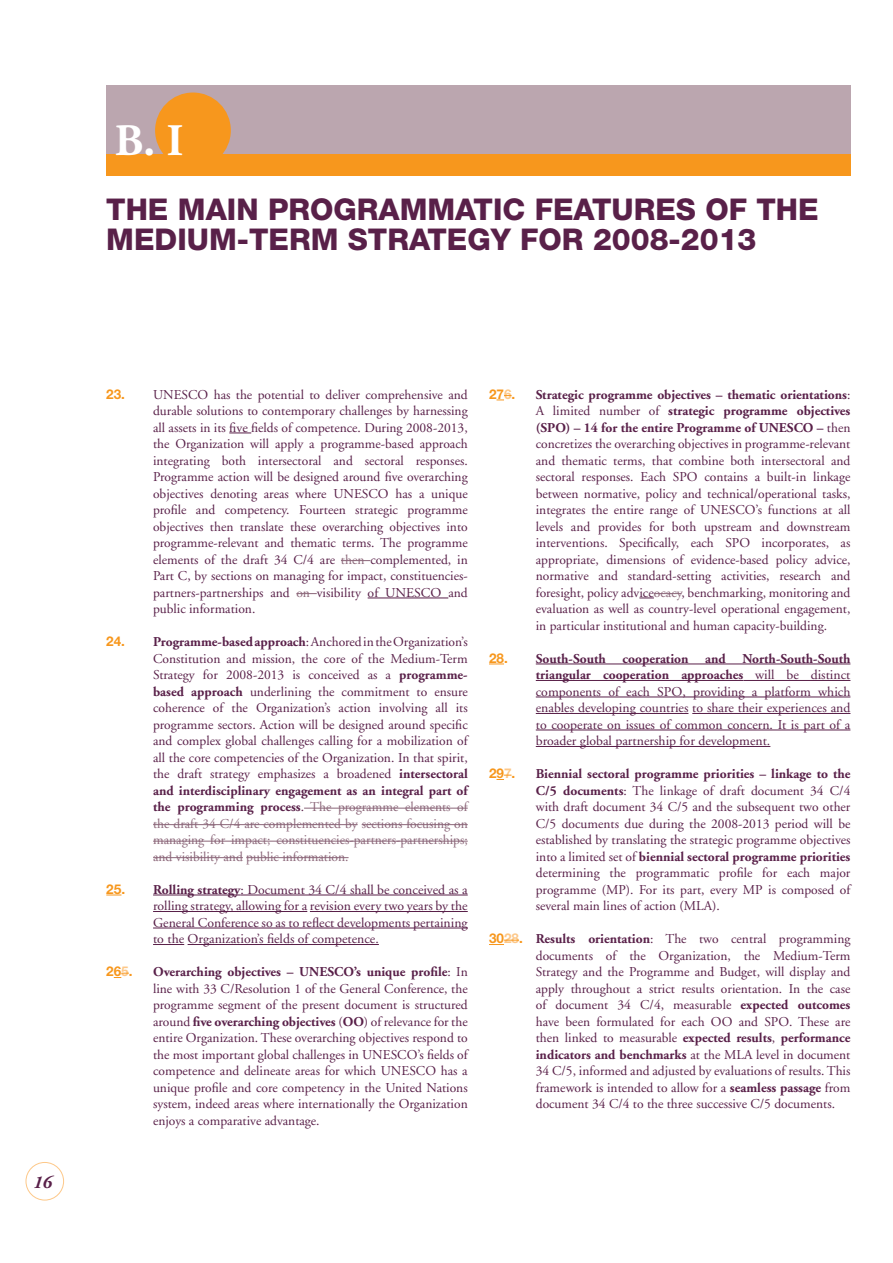
<style>
.page{position:relative;width:893px;height:1263px;background:#fff}
.page>*{position:absolute;margin:0;border:0;box-sizing:border-box;transform-origin:0 0}
.t1{font:700 45px "Adobe Garamond";color:#fff}
.t2{font:800 30px/30px "Helvetica Neue";color:#592049}
.t3{font:italic 700 18px "Adobe Garamond";color:#592049}
.t4{font:13.5px/16.5px "Adobe Garamond";color:#592049;text-align:justify}
.t5{font:700 13.5px "Helvetica Neue";color:#f7971d}
.s1{font-family:"Helvetica Neue";font-weight:700;color:#f7971d}
.s2{color:#8b6679}
.s3{font-weight:700}
.s4{color:#fdc889}
.s5{font-family:"Helvetica Neue";font-weight:700;color:#fdc889}
</style>
<div class="page">
<div style="left:26px;top:1162px;width:38px;height:38px;border:1px solid #fdc889;border-radius:50%"></div>
<div style="left:106px;top:86px;width:744px;height:69px;background:#bba6af"></div>
<div style="left:106px;top:155px;width:744px;height:21px;background:#f7971d"></div>
<div style="left:155px;top:93px;width:76px;height:75px;background:#f7971d;border-radius:50%"></div>
<svg style="left:229px;top:433px;width:22px;height:1px"></svg>
<hr style="left:368px;top:598px;width:80px;height:1px;background:#592049">
<svg style="left:106px;top:895px;width:15px;height:1px"></svg>
<hr style="left:153px;top:895px;width:88px;height:1px;background:#592049">
<hr style="left:241px;top:895px;width:227px;height:1px;background:#592049">
<hr style="left:153px;top:911px;width:154px;height:1px;background:#592049">
<hr style="left:310px;top:911px;width:158px;height:1px;background:#592049">
<hr style="left:153px;top:928px;width:315px;height:1px;background:#592049">
<hr style="left:153px;top:944px;width:31px;height:1px;background:#592049">
<hr style="left:188px;top:944px;width:191px;height:1px;background:#592049">
<svg style="left:341px;top:560px;width:29px;height:1px"></svg>
<svg style="left:296px;top:593px;width:21px;height:1px"></svg>
<hr style="left:304px;top:808px;width:164px;height:1px;background:#8b6679">
<hr style="left:153px;top:824px;width:205px;height:1px;background:#8b6679">
<hr style="left:362px;top:824px;width:106px;height:1px;background:#8b6679">
<hr style="left:153px;top:841px;width:315px;height:1px;background:#8b6679">
<hr style="left:153px;top:857px;width:90px;height:1px;background:#8b6679">
<hr style="left:246px;top:857px;width:103px;height:1px;background:#8b6679">
<svg style="left:114px;top:973px;width:15px;height:5px"></svg>
<svg style="left:489px;top:664px;width:15px;height:1px"></svg>
<hr style="left:536px;top:664px;width:314px;height:1px;background:#592049">
<hr style="left:536px;top:680px;width:207px;height:1px;background:#592049">
<hr style="left:743px;top:680px;width:107px;height:1px;background:#592049">
<hr style="left:536px;top:697px;width:314px;height:1px;background:#592049">
<hr style="left:536px;top:713px;width:152px;height:1px;background:#592049">
<hr style="left:692px;top:713px;width:158px;height:1px;background:#592049">
<hr style="left:536px;top:730px;width:314px;height:1px;background:#592049">
<hr style="left:536px;top:746px;width:234px;height:1px;background:#592049">
<svg style="left:496px;top:395px;width:15px;height:6px"></svg>
<svg style="left:639px;top:593px;width:42px;height:6px"></svg>
<svg style="left:496px;top:775px;width:15px;height:5px"></svg>
<svg style="left:489px;top:940px;width:30px;height:5px"></svg>
<h1 class="t1" style="left:115px;top:122px;width:70px">B. I</h1>
<h2 class="t2" style="left:106px;top:198px;width:714px">THE MAIN PROGRAMMATIC FEATURES OF THE<br>MEDIUM-TERM STRATEGY FOR 2008-2013</h2>
<h3 class="t3" style="left:33px;top:1175px;width:20px">16</h3>
<p class="t4" style="left:153px;top:387px;width:316px;text-indent:-47px"><span class="s1">23.</span> UNESCO has the potential to deliver comprehensive and durable solutions to contemporary challenges by harnessing all assets in its five fields of competence. During 2008-2013, the Organization will apply a programme-based approach integrating both intersectoral and sectoral responses.<br>Programme action will be designed around five overarching objectives denoting areas where UNESCO has a unique profile and competency. Fourteen strategic programme objectives then translate these overarching objectives into programme-relevant and thematic terms. The programme elements of the draft 34 C/4 are <span class="s2">then</span> complemented, in Part C, by sections on managing for impact, constituencies&shy;partners-partnerships and <span class="s2">on</span> visibility of UNESCO and public information.</p>
<p class="t4" style="left:153px;top:635px;width:316px;text-indent:-47px"><span class="s1">24.</span> <span class="s3">Programme-based approach</span>: Anchored in the Organization’s Constitution and mission, the core of the Medium-Term Strategy for 2008-2013 is conceived as a <span class="s3">programme&shy;based approach</span> underlining the commitment to ensure coherence of the Organization’s action involving all its programme sectors. Action will be designed around specific and complex global challenges calling for a mobilization of all the core competencies of the Organization. In that spirit, the draft strategy emphasizes a broadened <span class="s3">intersectoral and interdisciplinary engagement as an integral part of the programming process</span>. <span class="s2">The programme elements of the draft 34 C/4 are complemented by sections focusing on managing for impact; constituencies-partners-partnerships; and visibility and public information.</span></p>
<p class="t4" style="left:153px;top:882px;width:316px;text-indent:-47px"><span class="s1">25.</span> <span class="s3">Rolling strategy</span>: Document 34 C/4 shall be conceived as a rolling strategy, allowing for a revision every two years by the General Conference so as to reflect developments pertaining to the Organization’s fields of competence.</p>
<p class="t5" style="left:106px;top:966px;width:28px">26<span class="s4">5</span>.</p>
<p class="t4" style="left:153px;top:965px;width:316px"><span class="s3">Overarching objectives – UNESCO’s unique profile</span>: In line with 33 C/Resolution 1 of the General Conference, the programme segment of the present document is structured around <span class="s3">five overarching objectives</span> (<span class="s3">OO</span>) of relevance for the entire Organization. These overarching objectives respond to the most important global challenges in UNESCO’s fields of competence and delineate areas for which UNESCO has a unique profile and core competency in the United Nations system, indeed areas where internationally the Organization enjoys a comparative advantage.</p>
<p class="t5" style="left:489px;top:389px;width:28px">27<span class="s4">6</span>.</p>
<p class="t4" style="left:536px;top:387px;width:316px"><span class="s3">Strategic programme objectives – thematic orientations</span>:<br>A limited number of <span class="s3">strategic programme objectives (SPO) – 14 for the entire Programme of UNESCO –</span> then concretizes the overarching objectives in programme-relevant and thematic terms, that combine both intersectoral and sectoral responses. Each SPO contains a built-in linkage between normative, policy and technical/operational tasks, integrates the entire range of UNESCO’s functions at all levels and provides for both upstream and downstream interventions. Specifically, each SPO incorporates, as appropriate, dimensions of evidence-based policy advice, normative and standard-setting activities, research and foresight, policy advice<span class="s2">ocacy</span>, benchmarking, monitoring and evaluation as well as country-level operational engagement, in particular institutional and human capacity-building.</p>
<p class="t4" style="left:536px;top:651px;width:316px;text-indent:-47px"><span class="s1">28.</span> <span class="s3">South-South cooperation and North-South-South triangular cooperation approaches</span> will be distinct components of each SPO, providing a platform which enables developing countries to share their experiences and to cooperate on issues of common concern. It is part of a broader global partnership for development.</p>
<p class="t5" style="left:489px;top:768px;width:28px">29<span class="s4">7</span>.</p>
<p class="t4" style="left:536px;top:767px;width:316px"><span class="s3">Biennial sectoral programme priorities – linkage to the C/5 documents</span>: The linkage of draft document 34 C/4 with draft document 34 C/5 and the subsequent two other C/5 documents due during the 2008-2013 period will be established by translating the strategic programme objectives into a limited set of <span class="s3">biennial sectoral programme priorities </span>determining the programmatic profile for each major programme (MP). For its part, every MP is composed of several main lines of action (MLA).</p>
<p class="t4" style="left:536px;top:932px;width:316px;text-indent:-47px"><span class="s1">30</span><span class="s5">28</span><span class="s1">.</span> <span class="s3">Results orientation</span>: The two central programming documents of the Organization, the Medium-Term Strategy and the Programme and Budget, will display and apply throughout a strict results orientation. In the case of document 34 C/4, measurable <span class="s3">expected outcomes </span>have been formulated for each OO and SPO. These are then linked to measurable <span class="s3">expected results</span>, <span class="s3">performance indicators and benchmarks</span> at the MLA level in document 34 C/5, informed and adjusted by evaluations of results. This framework is intended to allow for a <span class="s3">seamless passage</span> from document 34 C/4 to the three successive C/5 documents.</p>
</div>
